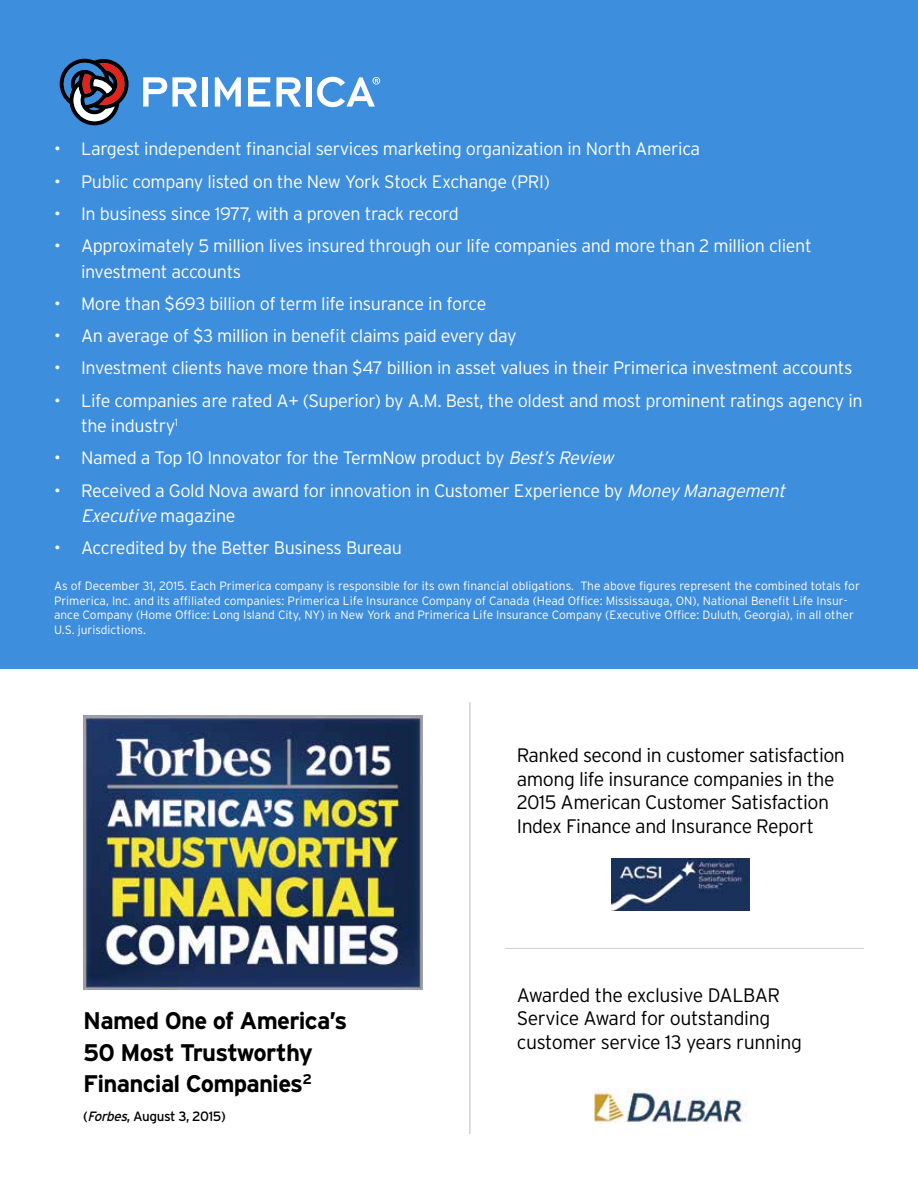
<style>
.page{position:relative;width:918px;height:1188px;background:#fff}
.page>*{position:absolute;margin:0;border:0;box-sizing:border-box;transform-origin:0 0}
.t1{font:700 24px/31.5px "Interstate";letter-spacing:-.03em;color:#000}
.t2{font:300 19.5px/23.4px "Interstate";letter-spacing:-.025em;color:#000}
.t3{font:300 18px/25.5px "Interstate";letter-spacing:-.02em;color:#fff}
.t4{font:13.5px "Interstate";letter-spacing:-.03em;color:#000}
.t5{font:300 12px/14.4px "Interstate";color:#fff}
.s1{font-style:italic}
</style>
<div class="page">
<div style="left:0;top:0;width:918px;height:668px;background:#3e8ede"></div>
<img style="left:594px;top:1089px;width:154px;height:34px">
<img style="left:612px;top:859px;width:138px;height:52px">
<img style="left:83px;top:715px;width:340px;height:274px">
<hr style="left:505px;top:948px;width:359px;height:1px;background:#d1d3d4">
<hr style="left:469px;top:702px;width:2px;height:432px;background:#d1d3d4">
<svg style="left:143px;top:77px;width:54px;height:30px"></svg>
<div style="left:202px;top:77px;width:6px;height:30px;background:#fff"></div>
<svg style="left:248px;top:77px;width:22px;height:30px"></svg>
<svg style="left:276px;top:77px;width:25px;height:30px"></svg>
<div style="left:306px;top:77px;width:6px;height:30px;background:#fff"></div>
<svg style="left:60px;top:59px;width:69px;height:66px"></svg>
<svg style="left:215px;top:77px;width:26px;height:30px"></svg>
<svg style="left:317px;top:77px;width:63px;height:30px"></svg>
<p class="t3" style="left:54px;top:136px;width:648px">• Largest independent financial services marketing organization in North America</p>
<p class="t3" style="left:54px;top:168px;width:498px">• Public company listed on the New York Stock Exchange (PRI)</p>
<p class="t3" style="left:54px;top:201px;width:406px">• In business since 1977, with a proven track record</p>
<p class="t3" style="left:81px;top:233px;width:732px;text-indent:-27px">• Approximately 5 million lives insured through our life companies and more than 2 million client investment accounts</p>
<p class="t3" style="left:54px;top:291px;width:434px">• More than $693 billion of term life insurance in force</p>
<p class="t3" style="left:54px;top:323px;width:464px">• An average of $3 million in benefit claims paid every day</p>
<p class="t3" style="left:54px;top:355px;width:800px">• Investment clients have more than $47 billion in asset values in their Primerica investment accounts</p>
<p class="t3" style="left:81px;top:387px;width:783px;text-indent:-27px">• Life companies are rated A+ (Superior) by A.M. Best, the oldest and most prominent ratings agency in the industry<sup>1</sup></p>
<p class="t3" style="left:54px;top:445px;width:566px">• Named a Top 10 Innovator for the TermNow product by <span class="s1">Best’sReview</span></p>
<p class="t3" style="left:81px;top:477px;width:710px;text-indent:-27px">• Received a Gold Nova award for innovation in Customer Experience by <span class="s1">MoneyManagement<br>Executive</span> m a g a z i n e</p>
<p class="t3" style="left:54px;top:535px;width:349px">• Accredited by the Better Business Bureau</p>
<p class="t5" style="left:54px;top:579px;width:807px">As of December 31, 2015. Each Primerica company is responsible for its own financial obligations. The above figures represent the combined totals for Primerica, Inc. and its affiliated companies: Primerica Life Insurance Company of Canada (Head Office: Mississauga, ON), National Benefit Life Insur&shy;ance Company (Home Office: Long Island City, NY) in New York and Primerica Life Insurance Company (Executive Office: Duluth, Georgia), in all other U.S. jurisdictions.</p>
<h1 class="t1" style="left:83px;top:1005px;width:266px">Named One of America’s<br>50 Most Trustworthy<br>Financial Companies<sup>2</sup></h1>
<p class="t4" style="left:83px;top:1109px;width:144px">(<span class="s1">Forbes</span>, August 3, 2015)</p>
<p class="t2" style="left:517px;top:744px;width:330px">Ranked second in customer satisfaction among life insurance companies in the 2015 American Customer Satisfaction Index Finance and Insurance Report</p>
<p class="t2" style="left:517px;top:983px;width:287px">Awarded the exclusive DALBAR<br>Service Award for outstanding customer service 13 years running</p>
</div>
